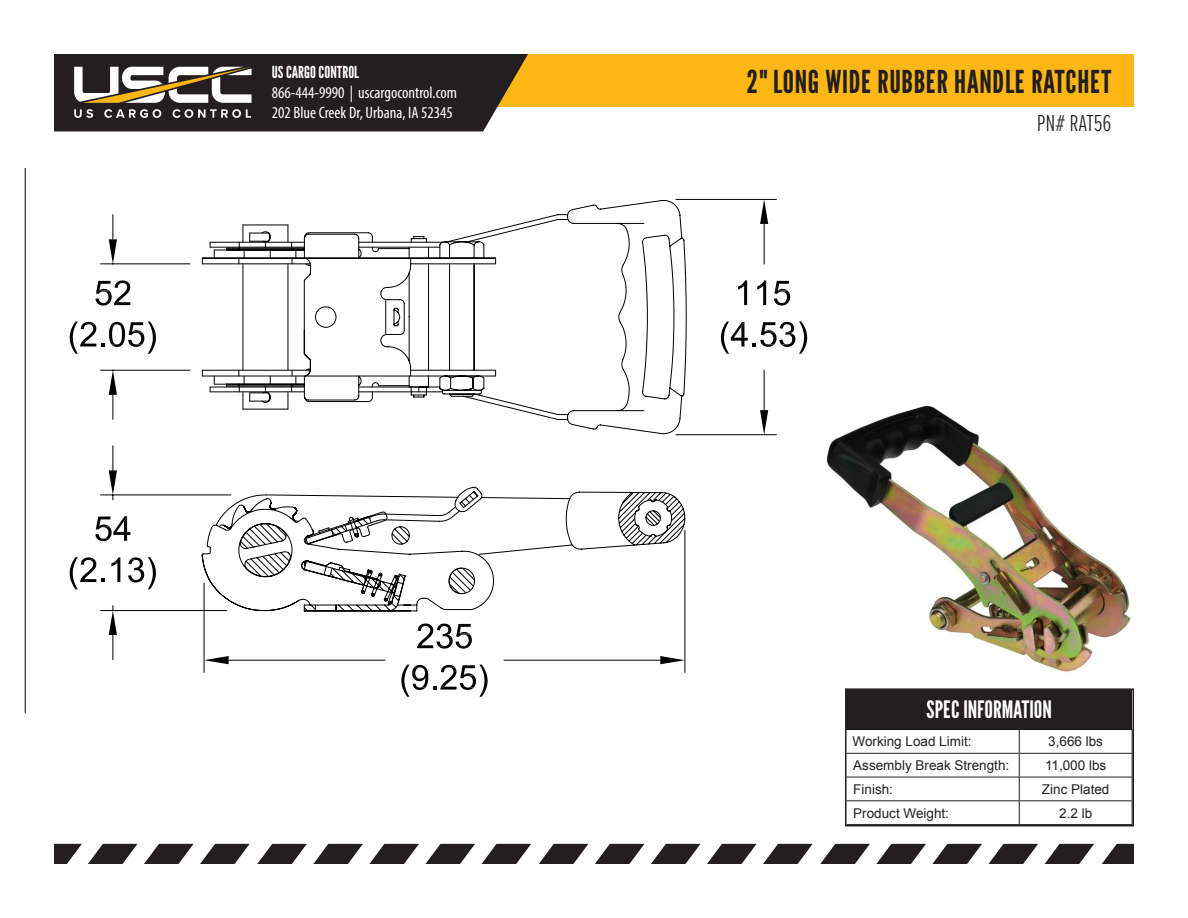
<style>
.page{position:relative;width:1188px;height:918px;background:#fff}
.page>*{position:absolute;margin:0;border:0;box-sizing:border-box;transform-origin:0 0}
.t1{font:31.5px "League Gothic";letter-spacing:.02em;color:#231f20}
.t2{font:24px "League Gothic";color:#fff}
.t3{font:300 24px "Proxima Nova Ex Cn";color:#231f20}
.t4{font:condensed 16.5px/19.8px "Myriad Pro";color:#fff}
.t5{font:16.5px "League Gothic";color:#fff}
.t6{font:13.5px "Arial";color:#231f20}
</style>
<div class="page">
<div style="left:460px;top:54px;width:674px;height:53px;background:#fcb615"></div>
<svg style="left:54px;top:54px;width:474px;height:77px;background:#443e39"></svg>
<svg style="left:54px;top:844px;width:28px;height:20px"></svg>
<svg style="left:88px;top:844px;width:49px;height:20px"></svg>
<svg style="left:257px;top:844px;width:50px;height:20px"></svg>
<svg style="left:539px;top:844px;width:49px;height:20px"></svg>
<svg style="left:820px;top:844px;width:50px;height:20px"></svg>
<svg style="left:1102px;top:844px;width:32px;height:20px"></svg>
<svg style="left:144px;top:844px;width:50px;height:20px"></svg>
<svg style="left:425px;top:844px;width:50px;height:20px"></svg>
<svg style="left:707px;top:844px;width:50px;height:20px"></svg>
<svg style="left:988px;top:844px;width:50px;height:20px"></svg>
<svg style="left:313px;top:844px;width:50px;height:20px"></svg>
<svg style="left:595px;top:844px;width:49px;height:20px"></svg>
<svg style="left:876px;top:844px;width:50px;height:20px"></svg>
<svg style="left:200px;top:844px;width:50px;height:20px"></svg>
<svg style="left:482px;top:844px;width:49px;height:20px"></svg>
<svg style="left:763px;top:844px;width:50px;height:20px"></svg>
<svg style="left:1045px;top:844px;width:49px;height:20px"></svg>
<svg style="left:369px;top:844px;width:50px;height:20px"></svg>
<svg style="left:651px;top:844px;width:50px;height:20px"></svg>
<svg style="left:932px;top:844px;width:50px;height:20px"></svg>
<img style="left:826px;top:405px;width:305px;height:267px">
<svg style="left:25px;top:168px;width:783px;height:544px"></svg>
<svg style="left:202px;top:233px;width:225px;height:351px"></svg>
<div style="left:847px;top:690px;width:285px;height:40px;background:#231f20"></div>
<hr style="left:847px;top:753px;width:172px;height:1px;background:#231f20">
<hr style="left:1019px;top:753px;width:114px;height:1px;background:#231f20">
<hr style="left:847px;top:777px;width:172px;height:1px;background:#231f20">
<hr style="left:1019px;top:777px;width:114px;height:1px;background:#231f20">
<hr style="left:847px;top:800px;width:172px;height:1px;background:#231f20">
<hr style="left:1019px;top:800px;width:114px;height:1px;background:#231f20">
<svg style="left:1019px;top:730px;width:1px;height:93px"></svg>
<div style="left:845px;top:688px;width:289px;height:138px;border:2px solid #231f20"></div>
<p class="t5" style="left:272px;top:61px;width:89px">US CARGO CONTROL</p>
<p class="t4" style="left:272px;top:82px;width:187px">866-444-9990 | uscargocontrol.com<br>202 Blue Creek Dr, Urbana, IA 52345</p>
<h1 class="t1" style="left:747px;top:60px;width:366px">2" LONG WIDE RUBBER HANDLE RATCHET</h1>
<h2 class="t3" style="left:1037px;top:106px;width:76px">PN# RAT56</h2>
<h2 class="t2" style="left:927px;top:693px;width:127px">SPEC INFORMATION</h2>
<p class="t6" style="left:853px;top:733px;width:121px">Working Load Limit:</p>
<p class="t6" style="left:1048px;top:733px;width:56px">3,666 lbs</p>
<p class="t6" style="left:853px;top:757px;width:158px">Assembly Break Strength:</p>
<p class="t6" style="left:1045px;top:757px;width:63px">11,000 lbs</p>
<p class="t6" style="left:853px;top:780px;width:41px">Finish:</p>
<p class="t6" style="left:1042px;top:780px;width:69px">Zinc Plated</p>
<p class="t6" style="left:853px;top:804px;width:97px">Product Weight:</p>
<p class="t6" style="left:1059px;top:804px;width:35px">2.2 lb</p>
</div>
